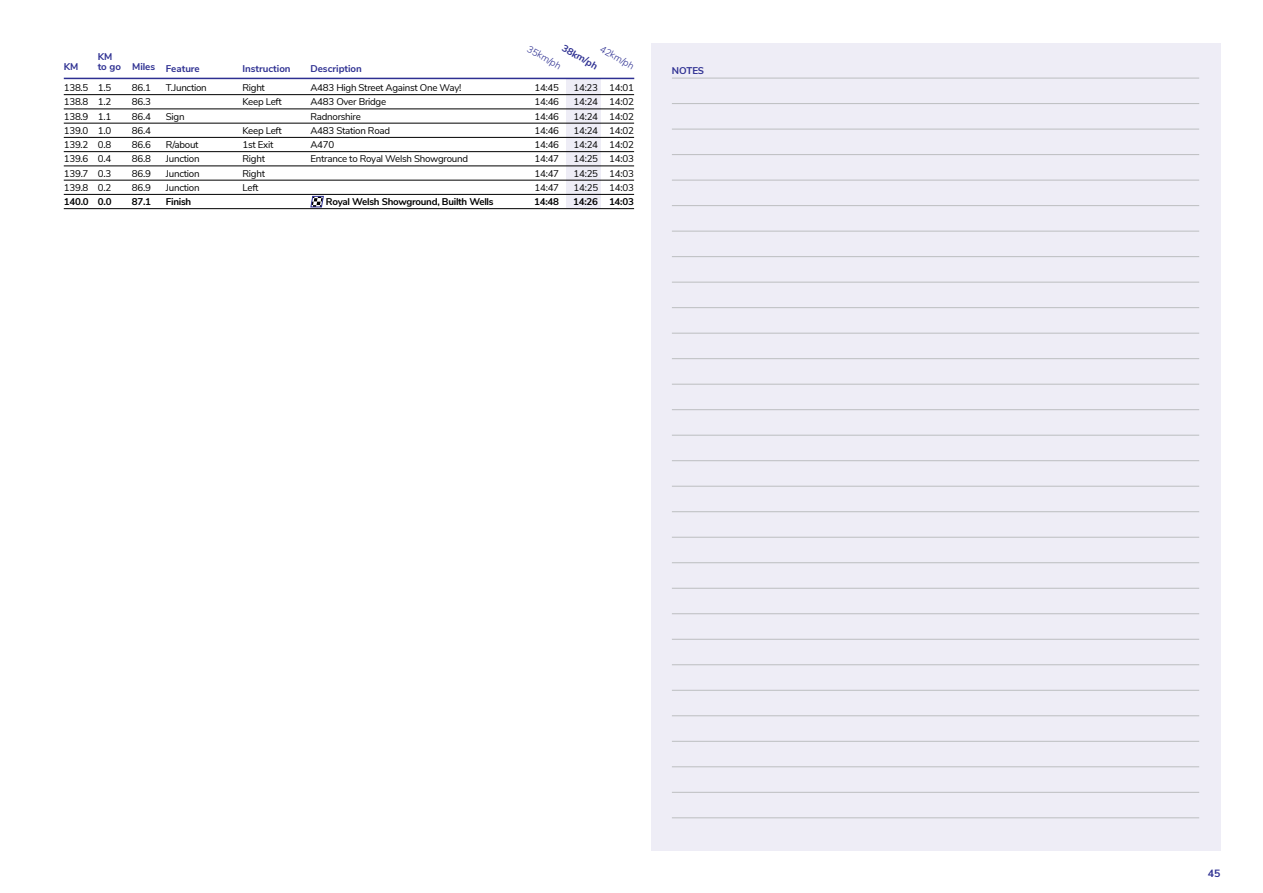
<style>
.page{position:relative;width:1263px;height:893px;background:#fff}
.page>*{position:absolute;margin:0;border:0;box-sizing:border-box;transform-origin:0 0}
.t1{font:700 10.5px "Nunito Sans";color:#2e3092}
.t2{font:9.75px "Nunito Sans";letter-spacing:-.025em;color:#000}
.t3{font:700 9.75px "Nunito Sans";letter-spacing:-.025em;color:#000}
.t4{font:700 9.75px/10.5px "Nunito Sans";color:#2e3092}
.t5{font:300 9.75px "Nunito Sans";color:#2e3092}
</style>
<div class="page">
<div style="left:566px;top:78px;width:35px;height:130px;background:#eeedf6"></div>
<hr style="left:64px;top:78px;width:570px;height:1px;background:#2e3092">
<hr style="left:64px;top:94px;width:570px;height:1px;background:#000">
<hr style="left:64px;top:109px;width:570px;height:1px;background:#000">
<hr style="left:64px;top:123px;width:570px;height:1px;background:#000">
<hr style="left:64px;top:137px;width:570px;height:1px;background:#000">
<hr style="left:64px;top:151px;width:570px;height:1px;background:#000">
<hr style="left:64px;top:166px;width:570px;height:1px;background:#000">
<hr style="left:64px;top:180px;width:570px;height:1px;background:#000">
<hr style="left:64px;top:194px;width:570px;height:1px;background:#000">
<hr style="left:64px;top:208px;width:570px;height:1px;background:#000">
<svg style="left:310px;top:196px;width:14px;height:12px"></svg>
<div style="left:651px;top:43px;width:569px;height:807px;background:#eeedf6"></div>
<hr style="left:672px;top:78px;width:527px;height:1px;background:#bcbec0">
<hr style="left:672px;top:103px;width:527px;height:1px;background:#bcbec0">
<hr style="left:672px;top:129px;width:527px;height:1px;background:#bcbec0">
<hr style="left:672px;top:154px;width:527px;height:1px;background:#bcbec0">
<hr style="left:672px;top:180px;width:527px;height:1px;background:#bcbec0">
<hr style="left:672px;top:205px;width:527px;height:1px;background:#bcbec0">
<hr style="left:672px;top:231px;width:527px;height:1px;background:#bcbec0">
<hr style="left:672px;top:256px;width:527px;height:1px;background:#bcbec0">
<hr style="left:672px;top:282px;width:527px;height:1px;background:#bcbec0">
<hr style="left:672px;top:307px;width:527px;height:1px;background:#bcbec0">
<hr style="left:672px;top:333px;width:527px;height:1px;background:#bcbec0">
<hr style="left:672px;top:358px;width:527px;height:1px;background:#bcbec0">
<hr style="left:672px;top:384px;width:527px;height:1px;background:#bcbec0">
<hr style="left:672px;top:409px;width:527px;height:1px;background:#bcbec0">
<hr style="left:672px;top:435px;width:527px;height:1px;background:#bcbec0">
<hr style="left:672px;top:460px;width:527px;height:1px;background:#bcbec0">
<hr style="left:672px;top:486px;width:527px;height:1px;background:#bcbec0">
<hr style="left:672px;top:511px;width:527px;height:1px;background:#bcbec0">
<hr style="left:672px;top:537px;width:527px;height:1px;background:#bcbec0">
<hr style="left:672px;top:562px;width:527px;height:1px;background:#bcbec0">
<hr style="left:672px;top:588px;width:527px;height:1px;background:#bcbec0">
<hr style="left:672px;top:613px;width:527px;height:1px;background:#bcbec0">
<hr style="left:672px;top:639px;width:527px;height:1px;background:#bcbec0">
<hr style="left:672px;top:664px;width:527px;height:1px;background:#bcbec0">
<hr style="left:672px;top:690px;width:527px;height:1px;background:#bcbec0">
<hr style="left:672px;top:715px;width:527px;height:1px;background:#bcbec0">
<hr style="left:672px;top:741px;width:527px;height:1px;background:#bcbec0">
<hr style="left:672px;top:766px;width:527px;height:1px;background:#bcbec0">
<hr style="left:672px;top:792px;width:527px;height:1px;background:#bcbec0">
<hr style="left:672px;top:817px;width:527px;height:1px;background:#bcbec0">
<p class="t4" style="left:64px;top:61px;width:16px">KM</p>
<p class="t4" style="left:98px;top:50px;width:59px">KM<br>to go Miles</p>
<p class="t4" style="left:166px;top:63px;width:35px">Feature</p>
<p class="t4" style="left:242px;top:63px;width:50px">Instruction</p>
<p class="t4" style="left:310px;top:63px;width:53px">Description</p>
<p class="t5" style="left:531px;top:42px;width:39px;rotate:30deg">35km/ph</p>
<p class="t4" style="left:566px;top:42px;width:41px;rotate:30deg">38km/ph</p>
<p class="t5" style="left:604px;top:42px;width:39px;rotate:30deg">42km/ph</p>
<p class="t2" style="left:64px;top:81px;width:49px">138.5 1.5</p>
<p class="t2" style="left:132px;top:81px;width:21px">86.1</p>
<p class="t2" style="left:166px;top:81px;width:43px">T.Junction</p>
<p class="t2" style="left:242px;top:81px;width:24px">Right</p>
<p class="t2" style="left:310px;top:81px;width:152px">A483 High Street Against One Way!</p>
<p class="t2" style="left:534px;top:81px;width:26px">14:45</p>
<p class="t2" style="left:573px;top:81px;width:62px">14:23 14:01</p>
<p class="t2" style="left:64px;top:95px;width:49px">138.8 1.2</p>
<p class="t2" style="left:132px;top:95px;width:21px">86.3</p>
<p class="t2" style="left:242px;top:95px;width:41px">Keep Left</p>
<p class="t2" style="left:310px;top:95px;width:77px">A483 Over Bridge</p>
<p class="t2" style="left:534px;top:95px;width:26px">14:46</p>
<p class="t2" style="left:573px;top:95px;width:62px">14:24 14:02</p>
<p class="t2" style="left:64px;top:109px;width:49px">138.9 1.1</p>
<p class="t2" style="left:132px;top:109px;width:21px">86.4</p>
<p class="t2" style="left:166px;top:109px;width:20px">Sign</p>
<p class="t2" style="left:310px;top:109px;width:52px">Radnorshire</p>
<p class="t2" style="left:534px;top:109px;width:26px">14:46</p>
<p class="t2" style="left:573px;top:109px;width:62px">14:24 14:02</p>
<p class="t2" style="left:64px;top:123px;width:49px">139.0 1.0</p>
<p class="t2" style="left:132px;top:123px;width:21px">86.4</p>
<p class="t2" style="left:242px;top:123px;width:41px">Keep Left</p>
<p class="t2" style="left:310px;top:123px;width:81px">A483 Station Road</p>
<p class="t2" style="left:534px;top:123px;width:26px">14:46</p>
<p class="t2" style="left:573px;top:123px;width:62px">14:24 14:02</p>
<p class="t2" style="left:64px;top:138px;width:49px">139.2 0.8</p>
<p class="t2" style="left:132px;top:138px;width:21px">86.6</p>
<p class="t2" style="left:166px;top:138px;width:34px">R/about</p>
<p class="t2" style="left:242px;top:138px;width:32px">1st Exit</p>
<p class="t2" style="left:310px;top:138px;width:25px">A470</p>
<p class="t2" style="left:534px;top:138px;width:26px">14:46</p>
<p class="t2" style="left:573px;top:138px;width:62px">14:24 14:02</p>
<p class="t2" style="left:64px;top:152px;width:49px">139.6 0.4</p>
<p class="t2" style="left:132px;top:152px;width:21px">86.8</p>
<p class="t2" style="left:166px;top:152px;width:35px">Junction</p>
<p class="t2" style="left:242px;top:152px;width:24px">Right</p>
<p class="t2" style="left:310px;top:152px;width:159px">Entrance to Royal Welsh Showground</p>
<p class="t2" style="left:534px;top:152px;width:26px">14:47</p>
<p class="t2" style="left:573px;top:152px;width:62px">14:25 14:03</p>
<p class="t2" style="left:64px;top:166px;width:49px">139.7 0.3</p>
<p class="t2" style="left:132px;top:166px;width:21px">86.9</p>
<p class="t2" style="left:166px;top:166px;width:35px">Junction</p>
<p class="t2" style="left:242px;top:166px;width:24px">Right</p>
<p class="t2" style="left:534px;top:166px;width:26px">14:47</p>
<p class="t2" style="left:573px;top:166px;width:62px">14:25 14:03</p>
<p class="t2" style="left:64px;top:180px;width:49px">139.8 0.2</p>
<p class="t2" style="left:132px;top:180px;width:21px">86.9</p>
<p class="t2" style="left:166px;top:180px;width:35px">Junction</p>
<p class="t2" style="left:242px;top:180px;width:17px">Left</p>
<p class="t2" style="left:534px;top:180px;width:26px">14:47</p>
<p class="t2" style="left:573px;top:180px;width:62px">14:25 14:03</p>
<p class="t3" style="left:64px;top:195px;width:49px">140.0 0.0</p>
<p class="t3" style="left:132px;top:195px;width:21px">87.1</p>
<p class="t3" style="left:166px;top:195px;width:27px">Finish</p>
<p class="t3" style="left:326px;top:195px;width:169px">Royal Welsh Showground, Builth Wells</p>
<p class="t3" style="left:534px;top:195px;width:26px">14:48</p>
<p class="t3" style="left:573px;top:195px;width:62px">14:26 14:03</p>
<p class="t4" style="left:672px;top:64px;width:34px">NOTES</p>
<p class="t1" style="left:1208px;top:866px;width:14px">45</p>
</div>
